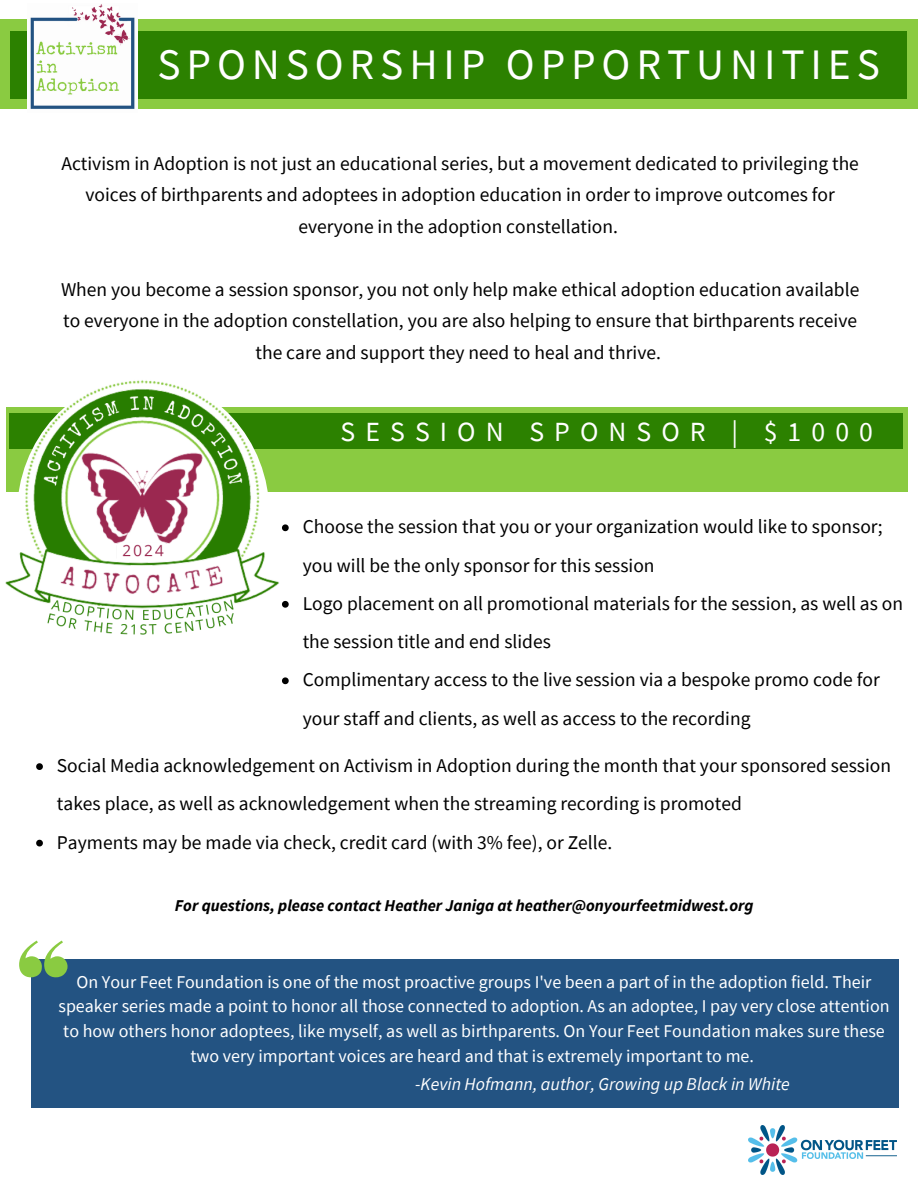
<style>
.page{position:relative;width:918px;height:1188px;background:#fff}
.page>*{position:absolute;margin:0;border:0;box-sizing:border-box;transform-origin:0 0}
.t1{font:43.5px "Source Sans Pro";letter-spacing:.135em;color:#fff}
.t2{font:27.75px "Source Sans Pro";letter-spacing:.365em;color:#fff}
.t3{font:19.5px/38.2px "Source Sans Pro";color:#000}
.t4{font:18px/24.8px "Source Sans Pro";color:#fff;text-align:center}
.t5{font:italic 18px "Source Sans Pro";color:#fff}
.t6{font:italic 700 16.5px "Source Sans Pro";color:#000}
</style>
<div class="page">
<svg style="left:282px;top:677px;width:7px;height:7px"></svg>
<div style="left:6px;top:408px;width:901px;height:84px;background:#8acb41"></div>
<div style="left:10px;top:413px;width:893px;height:36px;background:#2c8100"></div>
<svg style="left:36px;top:763px;width:7px;height:7px"></svg>
<svg style="left:36px;top:840px;width:7px;height:6px"></svg>
<div style="left:31px;top:959px;width:868px;height:148px;background:#235382"></div>
<svg style="left:19px;top:941px;width:49px;height:36px"></svg>
<div style="left:0;top:20px;width:918px;height:89px;background:#8acb41"></div>
<div style="left:10px;top:31px;width:897px;height:68px;background:#2c8100"></div>
<img style="left:28px;top:4px;width:109px;height:105px">
<img style="left:5px;top:380px;width:283px;height:255px">
<img style="left:748px;top:1125px;width:149px;height:50px">
<p class="t1" style="left:157px;top:36px;width:724px">SPONSORSHIP OPPORTUNITIES</p>
<p class="t3" style="left:61px;top:147px;width:799px;line-height:31.5px;text-align:center">Activism in Adoption is not just an educational series, but a movement dedicated to privileging the voices of birthparents and adoptees in adoption education in order to improve outcomes for everyone in the adoption constellation.</p>
<h3 class="t3" style="left:61px;top:273px;width:800px;line-height:31.5px;text-align:center">When you become a session sponsor, you not only help make ethical adoption education available to everyone in the adoption constellation, you are also helping to ensure that birthparents receive the care and support they need to heal and thrive.</h3>
<h3 class="t2" style="left:341px;top:414px;width:534px">SESSION SPONSOR | $1000</h3>
<p class="t3" style="left:303px;top:507px;width:581px">Choose the session that you or your organization would like to sponsor; you will be the only sponsor for this session</p>
<h1 class="t3" style="left:303px;top:584px;width:602px">Logo placement on all promotional materials for the session, as well as on the session title and end slides</h1>
<h3 class="t3" style="left:303px;top:660px;width:579px">Complimentary access to the live session via a bespoke promo code for your staff and clients, as well as access to the recording</h3>
<p class="t3" style="left:57px;top:746px;width:836px">Social Media acknowledgement on Activism in Adoption during the month that your sponsored session takes place, as well as acknowledgement when the streaming recording is promoted</p>
<h2 class="t3" style="left:57px;top:823px;width:557px">Payments may be made via check, credit card (with 3% fee), or Zelle.</h2>
<h3 class="t6" style="left:175px;top:894px;width:580px">For questions, please contact Heather Janiga at heather@onyourfeetmidwest.org</h3>
<p class="t4" style="left:58px;top:969px;width:833px">On Your Feet Foundation is one of the most proactive groups I've been a part of in the adoption field. Their speaker series made a point to honor all those connected to adoption. As an adoptee, I pay very close attention to how others honor adoptees, like myself, as well as birthparents. On Your Feet Foundation makes sure these two very important voices are heard and that is extremely important to me.</p>
<p class="t5" style="left:415px;top:1072px;width:376px">-Kevin Hofmann, author, Growing up Black in White</p>
</div>
